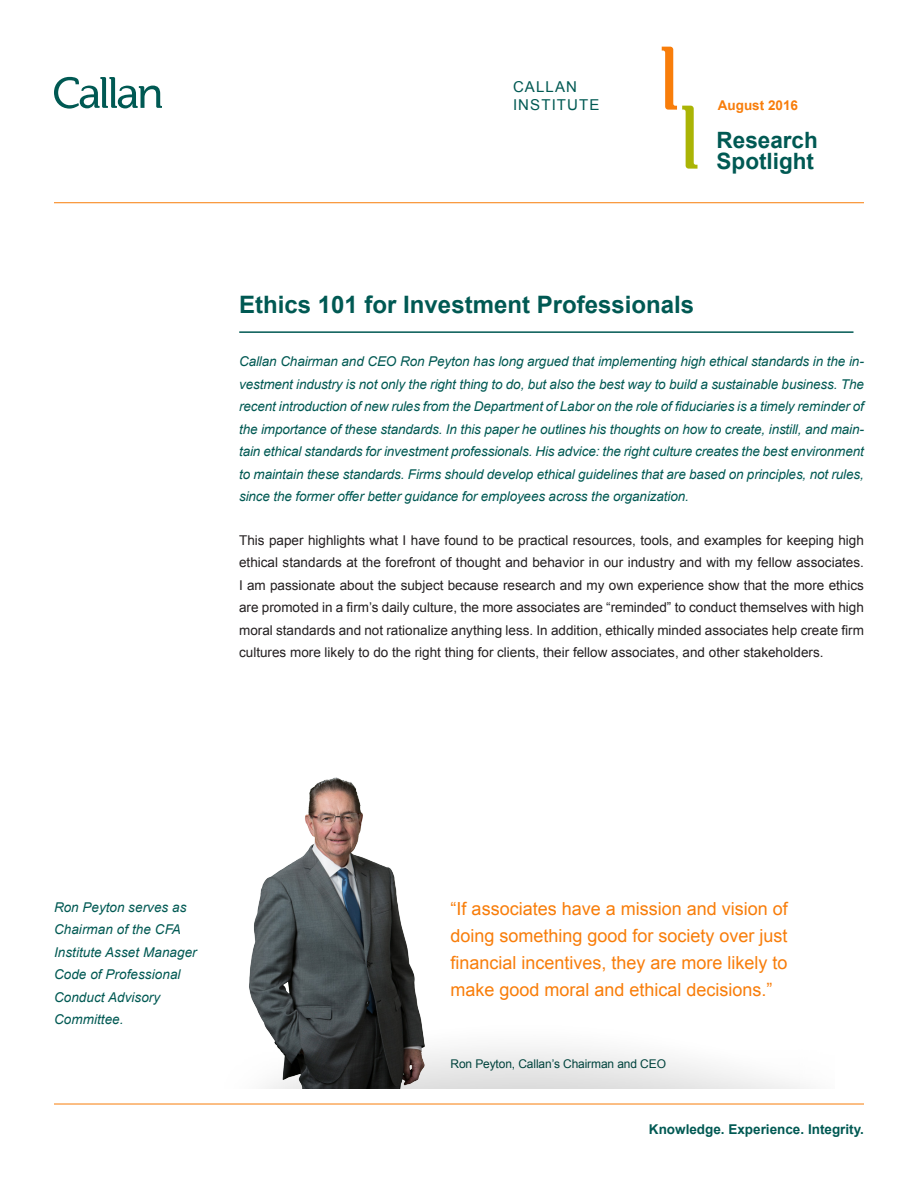
<style>
.page{position:relative;width:918px;height:1188px;background:#fff}
.page>*{position:absolute;margin:0;border:0;box-sizing:border-box;transform-origin:0 0}
.t1{font:700 24px "Arial";color:#005953}
.t2{font:700 22.5px "Arial";color:#005953}
.t3{font:18px/27px "Arial";color:#f87d0a;text-align:justify}
.t4{font:15px "Arial";letter-spacing:.075em;color:#005953}
._02__First_Bullets{font:italic 13.5px/22.5px "Arial";letter-spacing:-.01em;color:#005953;text-align:justify}
._03__Body{font:13.5px/22.5px "Arial";color:#231f20;text-align:justify}
._05__Side_Caption{font:italic 13.5px/22.5px "Arial";letter-spacing:.005em;color:#005953}
.t5{font:700 13.5px "Arial";color:#005953}
.t6{font:700 13.5px "Arial";color:#f87d0a}
.t7{font:12px "Arial";letter-spacing:-.01em;color:#00433d}
</style>
<div class="page">
<hr style="left:54px;top:1104px;width:810px;height:1px;background:#f87d0a">
<svg style="left:662px;top:47px;width:35px;height:122px"></svg>
<svg style="left:54px;top:77px;width:108px;height:32px"></svg>
<hr style="left:54px;top:202px;width:810px;height:1px;background:#f87d0a">
<hr style="left:239px;top:331px;width:615px;height:2px;background:#005953">
<img style="left:244px;top:777px;width:185px;height:312px">
<p class="t4" style="left:513px;top:77px;width:65px">CALLAN</p>
<p class="t4" style="left:513px;top:95px;width:88px">INSTITUTE</p>
<p class="t6" style="left:718px;top:96px;width:82px">August 2016</p>
<p class="t2" style="left:717px;top:125px;width:103px">Research</p>
<p class="t2" style="left:717px;top:146px;width:99px">Spotlight</p>
<p class="t1" style="left:239px;top:289px;width:456px">Ethics 101 for Investment Professionals</p>
<p class="_02__First_Bullets" style="left:239px;top:350px;width:626px">Callan Chairman and CEO Ron Peyton has long argued that implementing high ethical standards in the in&shy;vestment industry is not only the right thing to do, but also the best way to build a sustainable business. The recent introduction of new rules from the Department of Labor on the role of fiduciaries is a timely reminder of the importance of these standards. In this paper he outlines his thoughts on how to create, instill, and main&shy;tain ethical standards for investment professionals. His advice: the right culture creates the best environment to maintain these standards. Firms should develop ethical guidelines that are based on principles, not rules, since the former offer better guidance for employees across the organization.</p>
<p class="_03__Body" style="left:239px;top:529px;width:626px">This paper highlights what I have found to be practical resources, tools, and examples for keeping high ethical standards at the forefront of thought and behavior in our industry and with my fellow associates.<br>I am passionate about the subject because research and my own experience show that the more ethics are promoted in a firm’s daily culture, the more associates are “reminded” to conduct themselves with high moral standards and not rationalize anything less. In addition, ethically minded associates help create firm cultures more likely to do the right thing for clients, their fellow associates, and other stakeholders.</p>
<p class="_05__Side_Caption" style="left:54px;top:896px;width:144px">Ron Peyton serves as<br>Chairman of the CFA<br>Institute Asset Manager<br>Code of Professional<br>Conduct Advisory<br>Committee.</p>
<p class="t3" style="left:450px;top:895px;width:339px">“If associates have a mission and vision of doing something good for society over just financial incentives, they are more likely to make good moral and ethical decisions.”</p>
<p class="t7" style="left:450px;top:1056px;width:217px">Ron Peyton, Callan’s Chairman and CEO</p>
<p class="t5" style="left:649px;top:1120px;width:217px">Knowledge. Experience. Integrity.</p>
</div>
